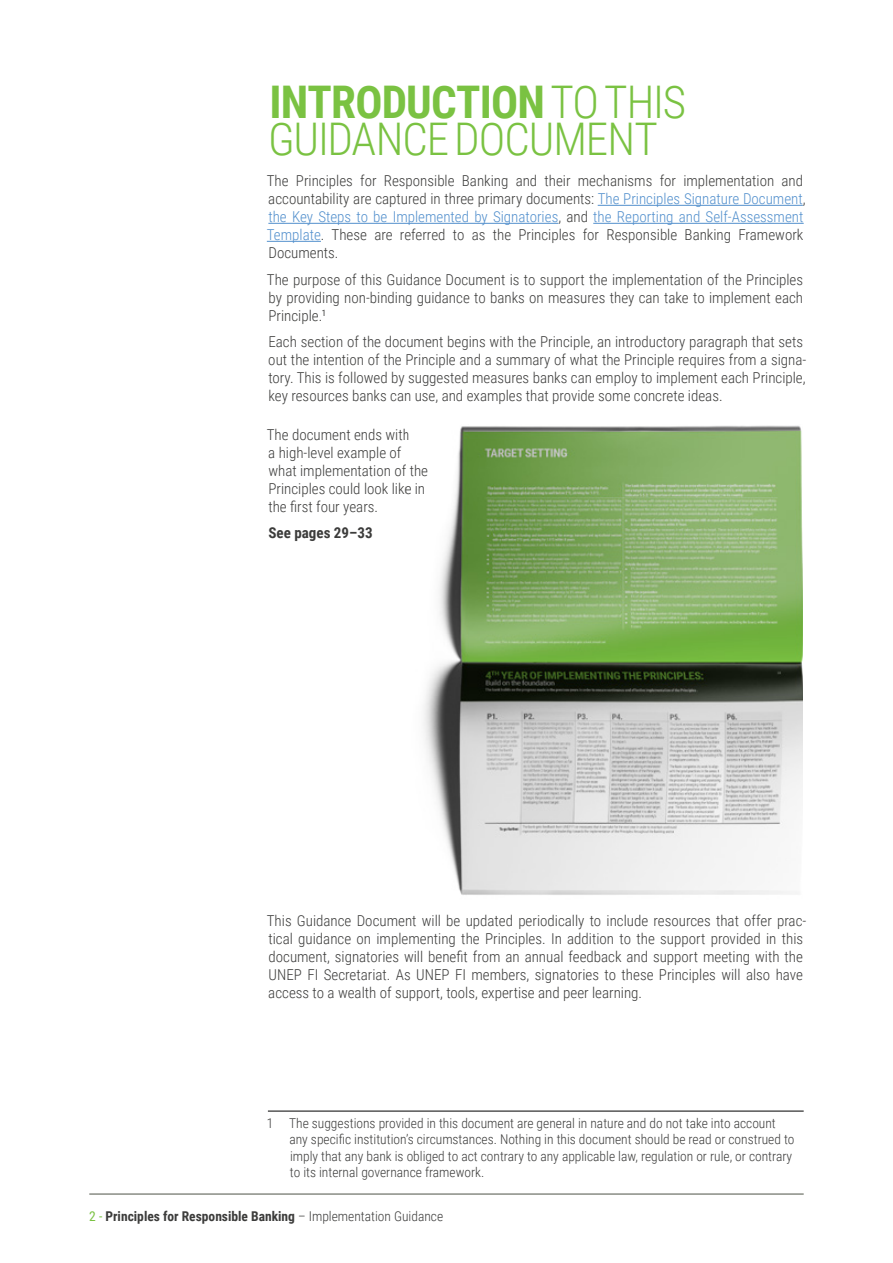
<style>
.page{position:relative;width:893px;height:1263px;background:#fff}
.page>*{position:absolute;margin:0;border:0;box-sizing:border-box;transform-origin:0 0}
.t1{font:300 45px/37.5px "Roboto Condensed";letter-spacing:-.025em;color:#7ac242}
.t2{font:300 15px/18px "Roboto Condensed";color:#3c3c3b}
.t3{font:700 15px "Roboto Condensed";color:#3c3c3b}
.t4{font:300 13.5px/16.5px "Roboto Condensed";color:#3c3c3b}
.t5{font:700 13.5px "Roboto Condensed";color:#3c3c3b}
.s1{font-weight:700}
.s2{color:#5390cd}
.s3{font-weight:400;color:#7ac242}
.s4{font-weight:300}
</style>
<div class="page">
<hr style="left:89px;top:1194px;width:715px;height:1px;background:#4d5347">
<hr style="left:598px;top:205px;width:205px;height:1px;background:#5390cd">
<hr style="left:268px;top:223px;width:290px;height:1px;background:#5390cd">
<hr style="left:593px;top:223px;width:211px;height:1px;background:#5390cd">
<hr style="left:267px;top:241px;width:54px;height:1px;background:#5390cd">
<img style="left:423px;top:425px;width:379px;height:470px">
<hr style="left:268px;top:1111px;width:536px;height:1px;background:#000">
<h1 class="t1" style="left:268px;top:82px;width:419px"><span class="s1">INTRODUCTION</span> TO THIS<br>GUIDANCE DOCUMENT</h1>
<p class="t2" style="left:267px;top:171px;width:540px">The Principles for Responsible Banking and their mechanisms for implementation and accountability are captured in three primary documents: <span class="s2">The Principles Signature Document</span>, <span class="s2">the Key Steps to be Implemented by Signatories</span>, and <span class="s2">the Reporting and Self-Assessment Template</span>. These are referred to as the Principles for Responsible Banking Framework Documents.</p>
<p class="t2" style="left:267px;top:270px;width:538px;text-align:justify">The purpose of this Guidance Document is to support the implementation of the Principles by providing non-binding guidance to banks on measures they can take to implement each Principle.<sup>1</sup></p>
<p class="t2" style="left:268px;top:332px;width:540px">Each section of the document begins with the Principle, an introductory paragraph that sets out the intention of the Principle and a summary of what the Principle requires from a signa&shy;tory. This is followed by suggested measures banks can employ to implement each Principle, key resources banks can use, and examples that provide some concrete ideas.</p>
<p class="t2" style="left:267px;top:425px;width:163px">The document ends with<br>a high-level example of what implementation of the<br>Principles could look like in the first four years.</p>
<p class="t3" style="left:269px;top:522px;width:106px">See pages 29–33</p>
<p class="t2" style="left:267px;top:911px;width:541px">This Guidance Document will be updated periodically to include resources that offer prac&shy;tical guidance on implementing the Principles. In addition to the support provided in this document, signatories will benefit from an annual feedback and support meeting with the UNEP FI Secretariat. As UNEP FI members, signatories to these Principles will also have access to a wealth of support, tools, expertise and peer learning.</p>
<p class="t4" style="left:289px;top:1114px;width:506px;text-indent:-22px">1 The suggestions provided in this document are general in nature and do not take into account any specific institution’s circumstances. Nothing in this document should be read or construed to imply that any bank is obliged to act contrary to any applicable law, regulation or rule, or contrary to its internal governance framework.</p>
<p class="t5" style="left:89px;top:1207px;width:355px"><span class="s3">2 -</span> Principles for Responsible Banking <span class="s4">– Implementation Guidance</span></p>
</div>
